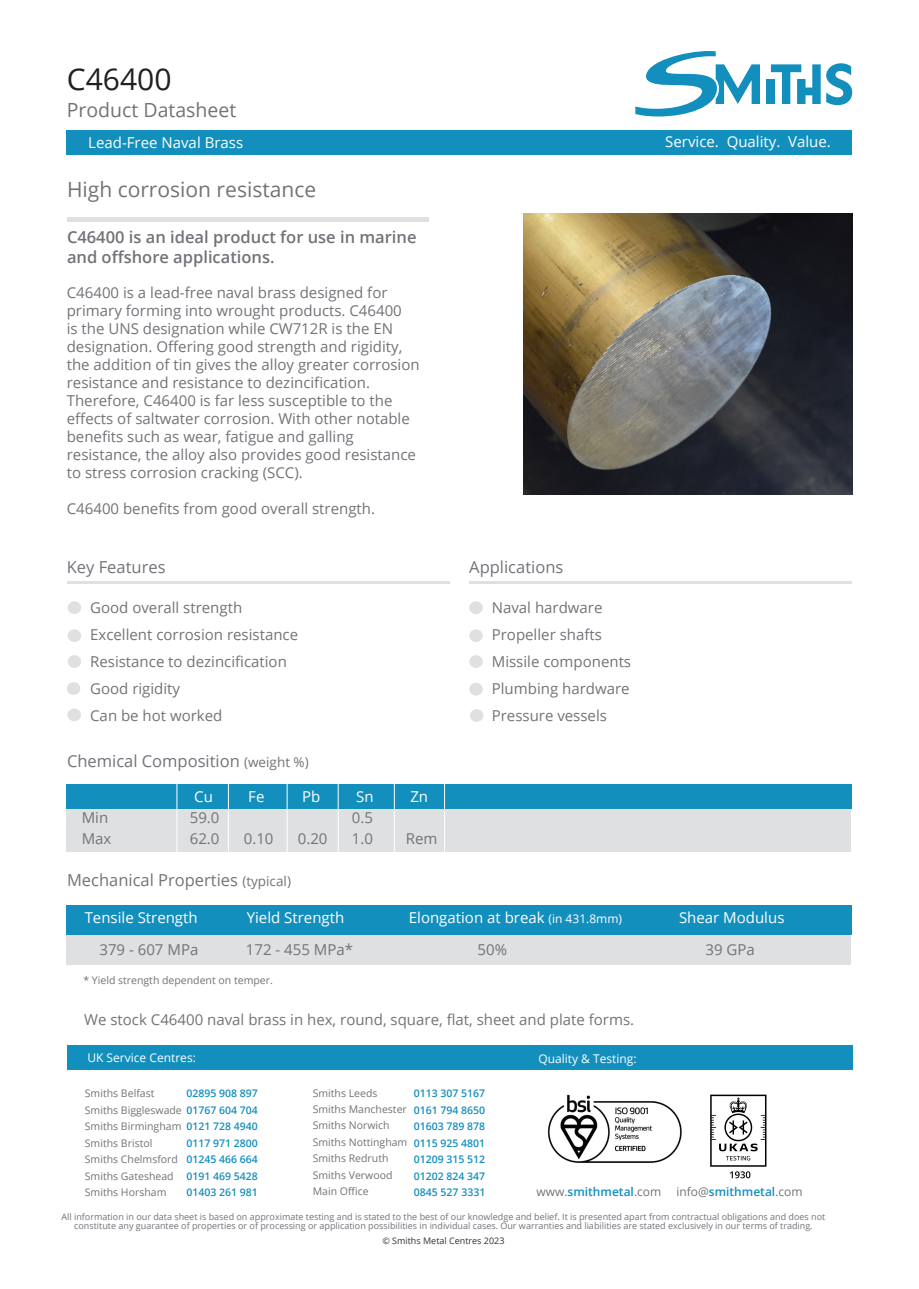
<style>
.page{position:relative;width:919px;height:1289px;background:#fff}
.page>*{position:absolute;margin:0;border:0;box-sizing:border-box;transform-origin:0 0}
.t1{font:30px "Open Sans";color:#231f20}
.t2{font:21px "Open Sans";color:#707378}
.t3{font:19.5px "Open Sans";color:#707378}
.t4{font:16.5px "Open Sans";color:#707378}
.t5{font:600 16.5px/19.5px "Open Sans";color:#707378}
.t6{font:15px/18px "Open Sans";color:#707378}
.t7{font:15px "Open Sans";color:#fff}
.t8{font:600 12px "Open Sans";color:#138fbe}
.t9{font:12px "Open Sans";color:#fff}
.t10{font:10.5px/16.5px "Open Sans";color:#707378}
.t11{font:600 10.5px/16.5px "Open Sans";color:#138fbe;text-align:justify}
.t12{font:600 10.5px "Open Sans";color:#138fbe}
.t13{font:9px/9px "Open Sans";color:#707378;text-align:center}
.t14{font:9px "Open Sans";color:#333}
.s1{font-size:13.5px}
.s2{font-size:12px}
.s3{font-weight:600;color:#138fbe}
.s4{font-weight:400;color:#707378}
</style>
<div class="page">
<div style="left:67px;top:130px;width:784px;height:25px;background:#138fbe"></div>
<hr style="left:67px;top:217px;width:361px;height:4px;background:#dfe0e2">
<div style="left:67px;top:1044px;width:785px;height:25px;background:#138fbe"></div>
<svg style="left:635px;top:51px;width:125px;height:65px"></svg>
<div style="left:766px;top:79px;width:9px;height:25px;background:#138fbe"></div>
<svg style="left:770px;top:64px;width:50px;height:40px"></svg>
<svg style="left:826px;top:63px;width:26px;height:42px"></svg>
<div style="left:68px;top:601px;width:13px;height:13px;background:#dfe0e2;border-radius:50%"></div>
<div style="left:68px;top:629px;width:13px;height:13px;background:#dfe0e2;border-radius:50%"></div>
<div style="left:68px;top:655px;width:13px;height:13px;background:#dfe0e2;border-radius:50%"></div>
<hr style="left:67px;top:581px;width:383px;height:2px;background:#dfe0e2">
<div style="left:469px;top:601px;width:13px;height:13px;background:#dfe0e2;border-radius:50%"></div>
<div style="left:469px;top:629px;width:13px;height:13px;background:#dfe0e2;border-radius:50%"></div>
<div style="left:469px;top:655px;width:13px;height:13px;background:#dfe0e2;border-radius:50%"></div>
<div style="left:469px;top:682px;width:13px;height:13px;background:#dfe0e2;border-radius:50%"></div>
<img style="left:523px;top:214px;width:329px;height:281px">
<hr style="left:469px;top:581px;width:383px;height:2px;background:#dfe0e2">
<div style="left:67px;top:682px;width:13px;height:13px;background:#dfe0e2;border-radius:50%"></div>
<div style="left:470px;top:709px;width:13px;height:13px;background:#dfe0e2;border-radius:50%"></div>
<div style="left:67px;top:708px;width:14px;height:13px;background:#dfe0e2;border-radius:50%"></div>
<div style="left:67px;top:796px;width:784px;height:55px;background:#dfe0e2"></div>
<div style="left:67px;top:783px;width:784px;height:25px;background:#138fbe"></div>
<hr style="left:176px;top:777px;width:1px;height:76px;background:#fff">
<div style="left:67px;top:907px;width:784px;height:57px;background:#dfe0e2"></div>
<div style="left:67px;top:904px;width:784px;height:30px;background:#138fbe"></div>
<hr style="left:228px;top:777px;width:1px;height:76px;background:#fff">
<hr style="left:287px;top:779px;width:1px;height:76px;background:#fff">
<hr style="left:338px;top:778px;width:1px;height:76px;background:#fff">
<hr style="left:394px;top:778px;width:1px;height:76px;background:#fff">
<hr style="left:444px;top:779px;width:1px;height:77px;background:#fff">
<img style="left:547px;top:1094px;width:220px;height:85px">
<h1 class="t1" style="left:67px;top:58px;width:106px">C46400</h1>
<h3 class="t3" style="left:67px;top:96px;width:171px">Product Datasheet</h3>
<p class="t7" style="left:88px;top:132px;width:156px">Lead-Free Naval Brass</p>
<h2 class="t2" style="left:67px;top:175px;width:250px">High corrosion resistance</h2>
<p class="t5" style="left:67px;top:227px;width:351px">C46400 is an ideal product for use in marine and offshore applications.</p>
<p class="t6" style="left:67px;top:283px;width:354px">C46400 is a lead-free naval brass designed for primary forming into wrought products. C46400<br>is the UNS designation while CW712R is the EN designation. Offering good strength and rigidity, the addition of tin gives the alloy greater corrosion resistance and resistance to dezincification.<br>Therefore, C46400 is far less susceptible to the effects of saltwater corrosion. With other notable benefits such as wear, fatigue and galling resistance, the alloy also provides good resistance to stress corrosion cracking (SCC).</p>
<p class="t6" style="left:67px;top:499px;width:310px">C46400 benefits from good overall strength.</p>
<p class="t4" style="left:67px;top:555px;width:100px">Key Features</p>
<p class="t6" style="left:90px;top:594px;width:209px;line-height:27px">Good overall strength<br>Excellent corrosion resistance<br>Resistance to dezincification<br>Good rigidity<br>Can be hot worked</p>
<p class="t4" style="left:67px;top:749px;width:243px">Chemical Composition <span class="s1">(weight %)</span></p>
<p class="t7" style="left:194px;top:786px;width:20px">Cu</p>
<p class="t7" style="left:248px;top:786px;width:18px">Fe</p>
<p class="t7" style="left:302px;top:786px;width:20px">Pb</p>
<p class="t7" style="left:356px;top:786px;width:19px">Sn</p>
<p class="t7" style="left:410px;top:786px;width:19px">Zn</p>
<p class="t6" style="left:82px;top:808px;width:28px">Min</p>
<p class="t6" style="left:190px;top:808px;width:31px">59.0</p>
<p class="t6" style="left:352px;top:808px;width:23px">0.5</p>
<p class="t6" style="left:82px;top:829px;width:31px">Max</p>
<p class="t6" style="left:190px;top:829px;width:31px">62.0</p>
<p class="t6" style="left:244px;top:829px;width:31px">0.10</p>
<p class="t6" style="left:298px;top:829px;width:31px">0.20</p>
<p class="t6" style="left:352px;top:829px;width:23px">1.0</p>
<p class="t6" style="left:406px;top:829px;width:33px">Rem</p>
<p class="t4" style="left:67px;top:868px;width:225px">Mechanical Properties <span class="s1">(typical)</span></p>
<p class="t4" style="left:469px;top:555px;width:96px">Applications</p>
<p class="t6" style="left:491px;top:594px;width:141px;line-height:27px">Naval hardware<br>Propeller shafts<br>Missile components<br>Plumbing hardware<br>Pressure vessels</p>
<p class="t7" style="left:665px;top:132px;width:167px">Service. Quality. Value.</p>
<p class="t7" style="left:85px;top:907px;width:114px">Tensile Strength</p>
<p class="t7" style="left:247px;top:907px;width:99px">Yield Strength</p>
<p class="t7" style="left:409px;top:907px;width:215px">Elongation at break <span class="s2">(in 431.8mm)</span></p>
<p class="t7" style="left:679px;top:907px;width:107px">Shear Modulus</p>
<p class="t6" style="left:99px;top:940px;width:100px">379 - 607 MPa</p>
<p class="t6" style="left:246px;top:940px;width:109px">172 - 455 MPa*</p>
<p class="t6" style="left:477px;top:940px;width:31px">50%</p>
<p class="t6" style="left:705px;top:940px;width:51px">39 GPa</p>
<p class="t10" style="left:83px;top:972px;width:191px">* Yield strength dependent on temper.</p>
<p class="t6" style="left:84px;top:1010px;width:551px">We stock C46400 naval brass in hex, round, square, flat, sheet and plate forms.</p>
<p class="t9" style="left:87px;top:1049px;width:110px">UK Service Centres:</p>
<p class="t9" style="left:538px;top:1050px;width:100px">Quality &amp; Testing:</p>
<p class="t10" style="left:85px;top:1084px;width:174px">Smiths Belfast<br>Smiths Biggleswade <span class="s3">01767 604 704<br></span>Smiths Birmingham<br>Smiths Bristol<br>Smiths Chelmsford<br>Smiths Gateshead<br>Smiths Horsham</p>
<p class="t10" style="left:313px;top:1084px;width:96px">Smiths Leeds<br>Smiths Manchester<br>Smiths Norwich<br>Smiths Nottingham<br>Smiths Redruth<br>Smiths Verwood<br>Main Office</p>
<p class="t11" style="left:414px;top:1084px;width:73px">0113 307 5167<br>0161 794 8650<br>01603 789 878<br>0115 925 4801<br>01209 315 512<br>01202 824 347</p>
<p class="t12" style="left:414px;top:1185px;width:73px">0845 527 3331</p>
<p class="t8" style="left:536px;top:1182px;width:126px"><span class="s4">www.</span>smithmetal<span class="s4">.com</span></p>
<p class="t8" style="left:676px;top:1183px;width:128px"><span class="s4">info@</span>smithmetal<span class="s4">.com</span></p>
<p class="t11" style="left:186px;top:1084px;width:73px">02895 908 897</p>
<p class="t11" style="left:186px;top:1117px;width:73px">0121 728 4940<br>0117 971 2800<br>01245 466 664<br>0191 469 5428<br>01403 261 981</p>
<p class="t13" style="left:61px;top:1211px;width:765px">All information in our data sheet is based on approximate testing and is stated to the best of our knowledge and belief. It is presented apart from contractual obligations and does not constitute any guarantee of properties or of processing or application possibilities in individual cases. Our warranties and liabilities are stated exclusively in our terms of trading.</p>
<p class="t14" style="left:382px;top:1234px;width:124px">© Smiths Metal Centres 2023</p>
</div>
